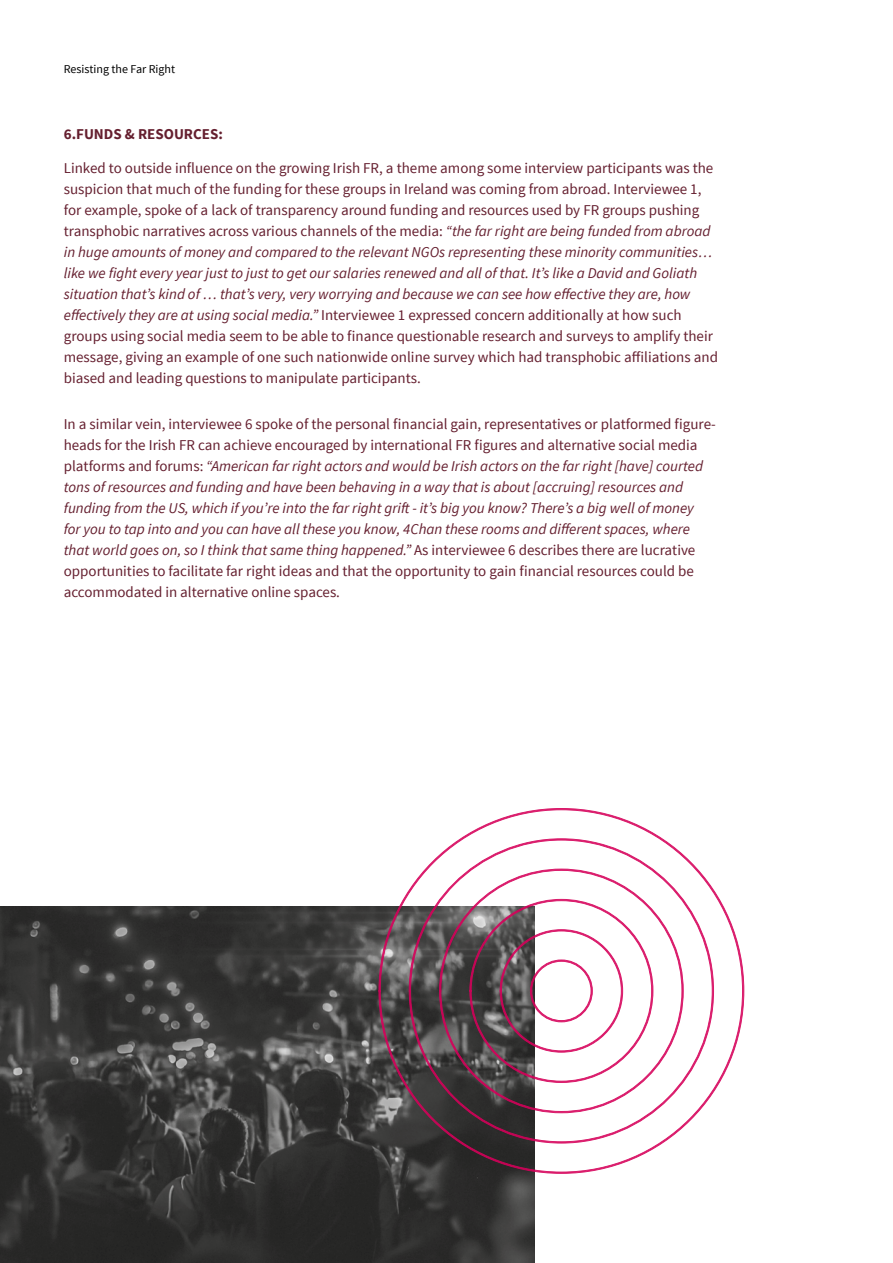
<style>
.page{position:relative;width:893px;height:1263px;background:#fff}
.page>*{position:absolute;margin:0;border:0;box-sizing:border-box;transform-origin:0 0}
.t1{font:15px/21px "Source Sans Pro";color:#651f2f}
.t2{font:italic 15px/21px "Source Sans Pro";color:#651f2f}
.t3{font:700 15px "Source Sans Pro";color:#651f2f}
.t4{font:12px "Source Sans Pro";color:#000}
.s1{font-style:italic}
.s2{font-style:normal}
</style>
<div class="page">
<img style="left:0;top:907px;width:535px;height:356px">
<svg style="left:378px;top:808px;width:366px;height:366px"></svg>
<svg style="left:409px;top:838px;width:305px;height:306px"></svg>
<svg style="left:439px;top:868px;width:245px;height:245px"></svg>
<svg style="left:469px;top:899px;width:185px;height:184px"></svg>
<p class="t4" style="left:64px;top:61px;width:113px">Resisting the Far Right</p>
<p class="t3" style="left:64px;top:124px;width:161px">6.FUNDS &amp; RESOURCES:</p>
<p class="t1" style="left:64px;top:157px;width:656px">Linked to outside influence on the growing Irish FR, a theme among some interview participants was the suspicion that much of the funding for these groups in Ireland was coming from abroad. Interviewee 1, for example, spoke of a lack of transparency around funding and resources used by FR groups pushing transphobic narratives across various channels of the media: <span class="s1">“the far right are being funded from abroad in huge amounts of money and compared to the relevant NGOs representing these minority communities… like we fight every year just to just to get our salaries renewed and all of that. It’s like a David and Goliath situation that’s kind of … that’s very, very worrying and because we can see how effective they are, how effectively they are at using social media.”</span> Interviewee 1 expressed concern additionally at how such groups using social media seem to be able to finance questionable research and surveys to amplify their message, giving an example of one such nationwide online survey which had transphobic affiliations and biased and leading questions to manipulate participants.</p>
<p class="t2" style="left:64px;top:414px;width:654px"><span class="s2">In a similar vein, interviewee 6 spoke of the personal financial gain, representatives or platformed figure&shy;heads for the Irish FR can achieve encouraged by international FR figures and alternative social media platforms and forums:</span> “American far right actors and would be Irish actors on the far right [have] courted tons of resources and funding and have been behaving in a way that is about [accruing] resources and funding from the US, which if you’re into the far right grift - it’s big you know? There’s a big well of money<br>for you to tap into and you can have all these you know, 4Chan these rooms and different spaces, where that world goes on, so I think that same thing happened.” <span class="s2">As interviewee 6 describes there are lucrative opportunities to facilitate far right ideas and that the opportunity to gain financial resources could be accommodated in alternative online spaces.</span></p>
</div>
